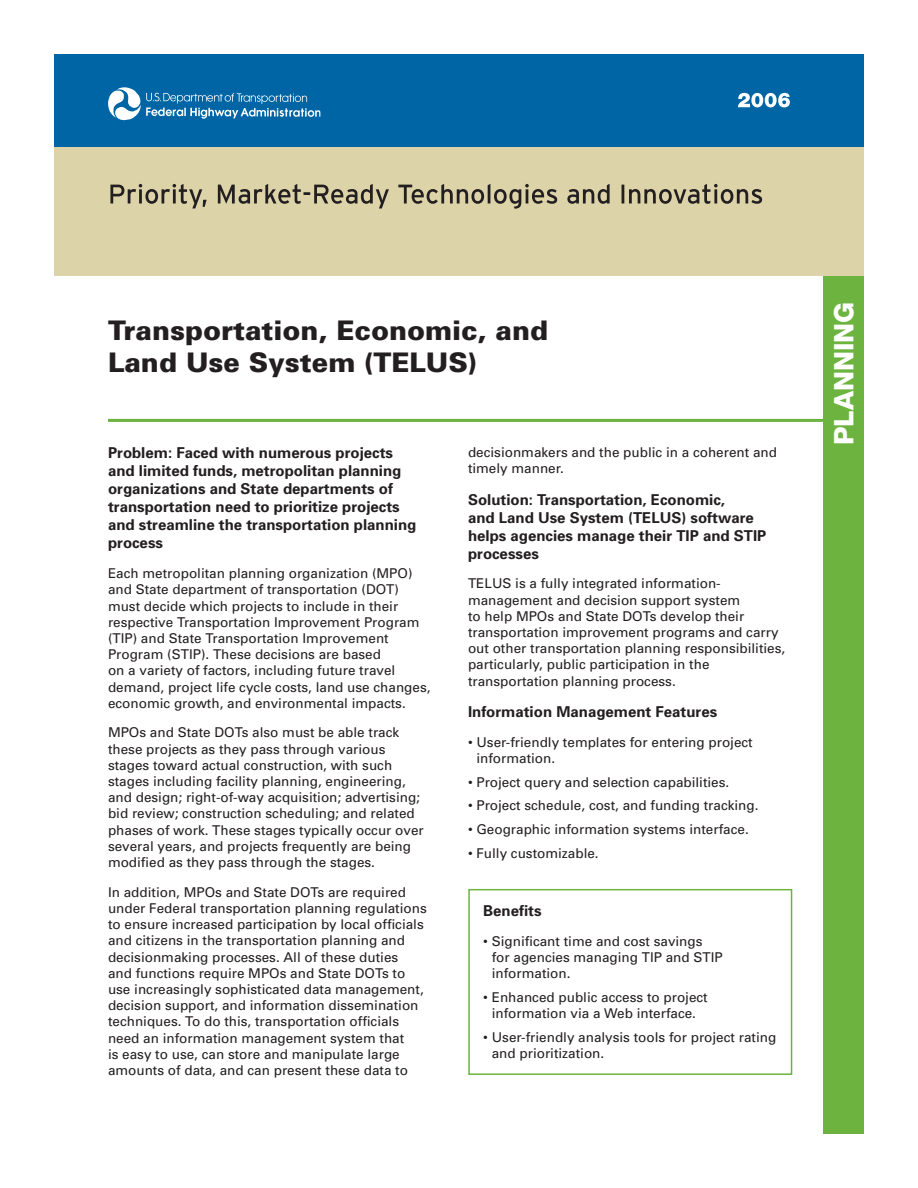
<style>
.page{position:relative;width:918px;height:1188px;background:#fff}
.page>*{position:absolute;margin:0;border:0;box-sizing:border-box;transform-origin:0 0}
.t1{font:900 27px/32.4px "Univers";color:#231f20}
.t2{font:800 27px "Helvetica Neue";color:#fff}
.t3{font:700 15px/18px "Univers";color:#231f20}
.t4{font:13.5px/16.2px "Univers";color:#231f20}
</style>
<div class="page">
<hr style="left:108px;top:419px;width:730px;height:3px;background:#6cb43f">
<div style="left:824px;top:274px;width:40px;height:860px;background:#6cb43f"></div>
<div style="left:468px;top:889px;width:324px;height:186px;border:2px solid #6cb43f"></div>
<div style="left:54px;top:142px;width:810px;height:134px;background:#ddd3a9"></div>
<svg style="left:110px;top:184px;width:652px;height:25px"></svg>
<div style="left:54px;top:54px;width:810px;height:93px;background:#0065a4"></div>
<svg style="left:108px;top:87px;width:213px;height:34px"></svg>
<svg style="left:738px;top:93px;width:52px;height:14px"></svg>
<h1 class="t1" style="left:108px;top:313px;width:442px">Transportation, Economic, and<br>Land Use System (TELUS)</h1>
<p class="t3" style="left:108px;top:444px;width:310px">Problem: Faced with numerous projects and limited funds, metropolitan planning organizations and State departments of transportation need to prioritize projects and streamline the transportation planning process</p>
<p class="t4" style="left:108px;top:565px;width:324px">Each metropolitan planning organization (MPO) and State department of transportation (DOT) must decide which projects to include in their respective Transportation Improvement Program (TIP) and State Transportation Improvement Program (STIP). These decisions are based<br>on a variety of factors, including future travel demand, project life cycle costs, land use changes, economic growth, and environmental impacts.</p>
<p class="t4" style="left:108px;top:724px;width:317px">MPOs and State DOTs also must be able track these projects as they pass through various stages toward actual construction, with such stages including facility planning, engineering, and design; right-of-way acquisition; advertising; bid review; construction scheduling; and related phases of work. These stages typically occur over several years, and projects frequently are being modified as they pass through the stages.</p>
<p class="t4" style="left:108px;top:884px;width:320px">In addition, MPOs and State DOTs are required under Federal transportation planning regulations to ensure increased participation by local officials and citizens in the transportation planning and decisionmaking processes. All of these duties<br>and functions require MPOs and State DOTs to use increasingly sophisticated data management, decision support, and information dissemination techniques. To do this, transportation officials need an information management system that<br>is easy to use, can store and manipulate large amounts of data, and can present these data to</p>
<p class="t4" style="left:468px;top:444px;width:311px">decisionmakers and the public in a coherent and timely manner.</p>
<p class="t3" style="left:468px;top:490px;width:300px">Solution: Transportation, Economic,<br>and Land Use System (TELUS) software helps agencies manage their TIP and STIP processes</p>
<p class="t4" style="left:468px;top:575px;width:319px">TELUS is a fully integrated information&shy;management and decision support system<br>to help MPOs and State DOTs develop their transportation improvement programs and carry out other transportation planning responsibilities, particularly, public participation in the transportation planning process.</p>
<p class="t3" style="left:468px;top:702px;width:251px">Information Management Features</p>
<p class="t4" style="left:476px;top:734px;width:278px;text-indent:-8px">• User-friendly templates for entering project information.</p>
<p class="t4" style="left:468px;top:774px;width:263px">• Project query and selection capabilities.</p>
<p class="t4" style="left:468px;top:797px;width:292px">• Project schedule, cost, and funding tracking.</p>
<p class="t4" style="left:468px;top:821px;width:282px">• Geographic information systems interface.</p>
<p class="t4" style="left:468px;top:845px;width:132px">• Fully customizable.</p>
<p class="t3" style="left:483px;top:901px;width:60px">Benefits</p>
<p class="t4" style="left:492px;top:933px;width:233px;text-indent:-8px">• Significant time and cost savings for agencies managing TIP and STIP information.</p>
<p class="t4" style="left:483px;top:989px;width:226px;text-align:center">• Enhanced public access to project information via a Web interface.</p>
<p class="t4" style="left:492px;top:1029px;width:286px;text-indent:-8px">• User-friendly analysis tools for project rating and prioritization.</p>
<h1 class="t2" style="left:828px;top:445px;width:145px;rotate:-90deg">PLANNING</h1>
</div>
